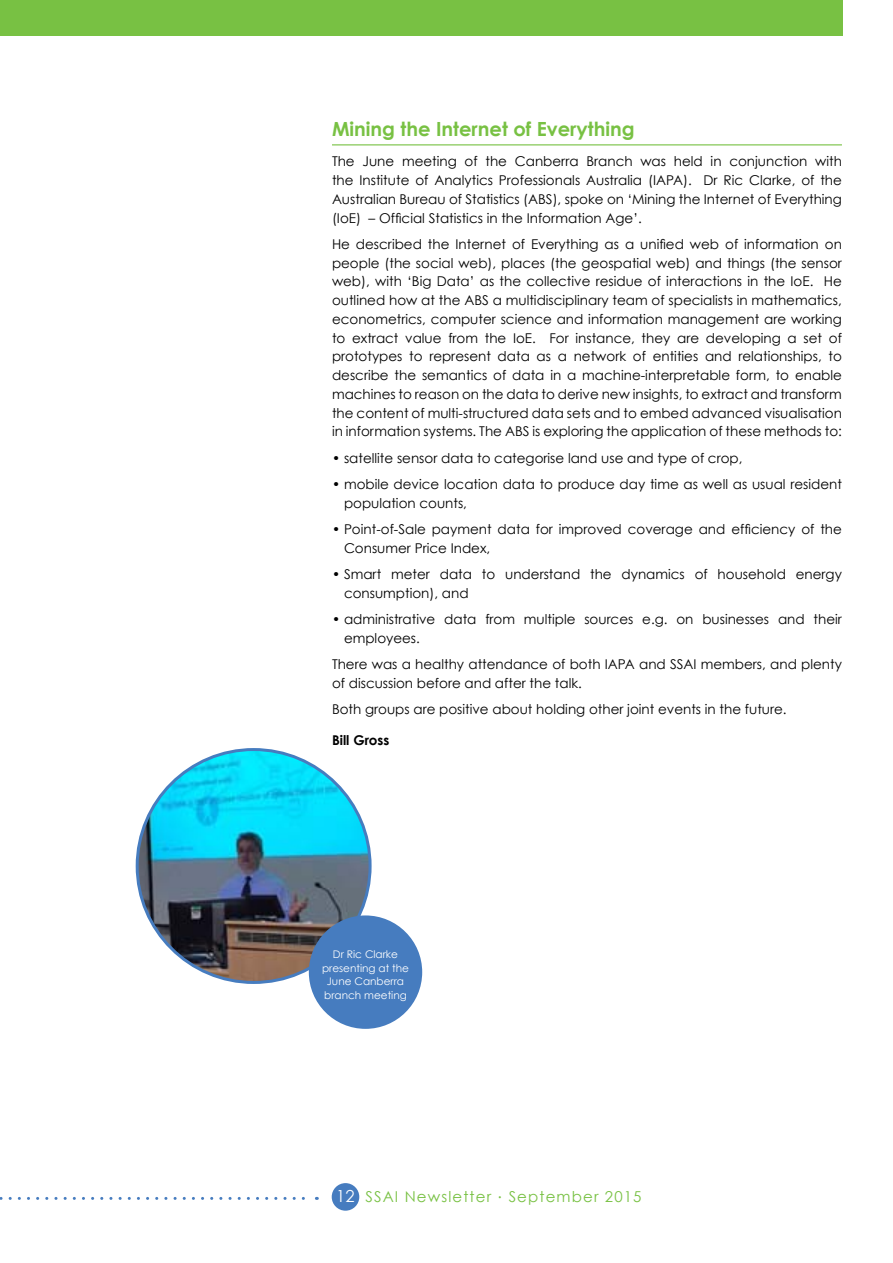
<style>
.page{position:relative;width:893px;height:1263px;background:#fff}
.page>*{position:absolute;margin:0;border:0;box-sizing:border-box;transform-origin:0 0}
.t1{font:700 19.5px "Century Gothic";color:#78c143}
.t2{font:15px "Century Gothic";letter-spacing:.075em;color:#78c143}
.t3{font:13.5px/18.8px "Century Gothic";color:#000}
.t4{font:700 13.5px "Century Gothic";color:#000}
.t5{font:10.5px/13.5px "Century Gothic";color:#fff;text-align:center}
.s1{font-size:16.5px;color:#fff}
</style>
<div class="page">
<div style="left:332px;top:1183px;width:27px;height:28px;background:#467cbf;border-radius:50%"></div>
<div style="left:0;top:0;width:842px;height:36px;background:#78c143"></div>
<svg style="left:0;top:1197px;width:317px;height:3px"></svg>
<hr style="left:332px;top:144px;width:510px;height:1px;background:#78c143">
<img style="left:137px;top:749px;width:233px;height:233px;border-radius:116px">
<div style="left:309px;top:915px;width:113px;height:114px;background:#467cbf;border-radius:50%"></div>
<h1 class="t1" style="left:332px;top:116px;width:304px">Mining the Internet of Everything</h1>
<p class="t3" style="left:332px;top:152px;width:511px;text-align:justify">The June meeting of the Canberra Branch was held in conjunction with the Institute of Analytics Professionals Australia (IAPA). Dr Ric Clarke, of the Australian Bureau of Statistics (ABS), spoke on ‘Mining the Internet of Everything (IoE) – Official Statistics in the Information Age’.</p>
<p class="t3" style="left:332px;top:234px;width:511px;text-align:justify">He described the Internet of Everything as a unified web of information on people (the social web), places (the geospatial web) and things (the sensor web), with ‘Big Data’ as the collective residue of interactions in the IoE. He outlined how at the ABS a multidisciplinary team of specialists in mathematics, econometrics, computer science and information management are working to extract value from the IoE. For instance, they are developing a set of prototypes to represent data as a network of entities and relationships, to describe the semantics of data in a machine-interpretable form, to enable machines to reason on the data to derive new insights, to extract and transform the content of multi-structured data sets and to embed advanced visualisation in information systems. The ABS is exploring the application of these methods to:</p>
<p class="t3" style="left:332px;top:448px;width:412px">• satellite sensor data to categorise land use and type of crop,</p>
<p class="t3" style="left:344px;top:474px;width:499px;text-indent:-12px">• mobile device location data to produce day time as well as usual resident population counts,</p>
<p class="t3" style="left:344px;top:519px;width:499px;text-indent:-12px">• Point-of-Sale payment data for improved coverage and efficiency of the<br>Consumer Price Index,</p>
<p class="t3" style="left:344px;top:564px;width:499px;text-indent:-12px">• Smart meter data to understand the dynamics of household energy consumption), and</p>
<p class="t3" style="left:344px;top:609px;width:499px;text-indent:-12px">• administrative data from multiple sources e.g. on businesses and their employees.</p>
<p class="t3" style="left:332px;top:654px;width:511px">There was a healthy attendance of both IAPA and SSAI members, and plenty of discussion before and after the talk.</p>
<p class="t3" style="left:332px;top:699px;width:456px">Both groups are positive about holding other joint events in the future.</p>
<p class="t4" style="left:332px;top:732px;width:59px">Bill Gross</p>
<p class="t5" style="left:322px;top:947px;width:88px">Dr Ric Clarke presenting at the<br>June Canberra branch meeting</p>
<p class="t2" style="left:336px;top:1187px;width:307px"><span class="s1">12</span> SSAI Newsletter <sup>.</sup> September 2015</p>
</div>
